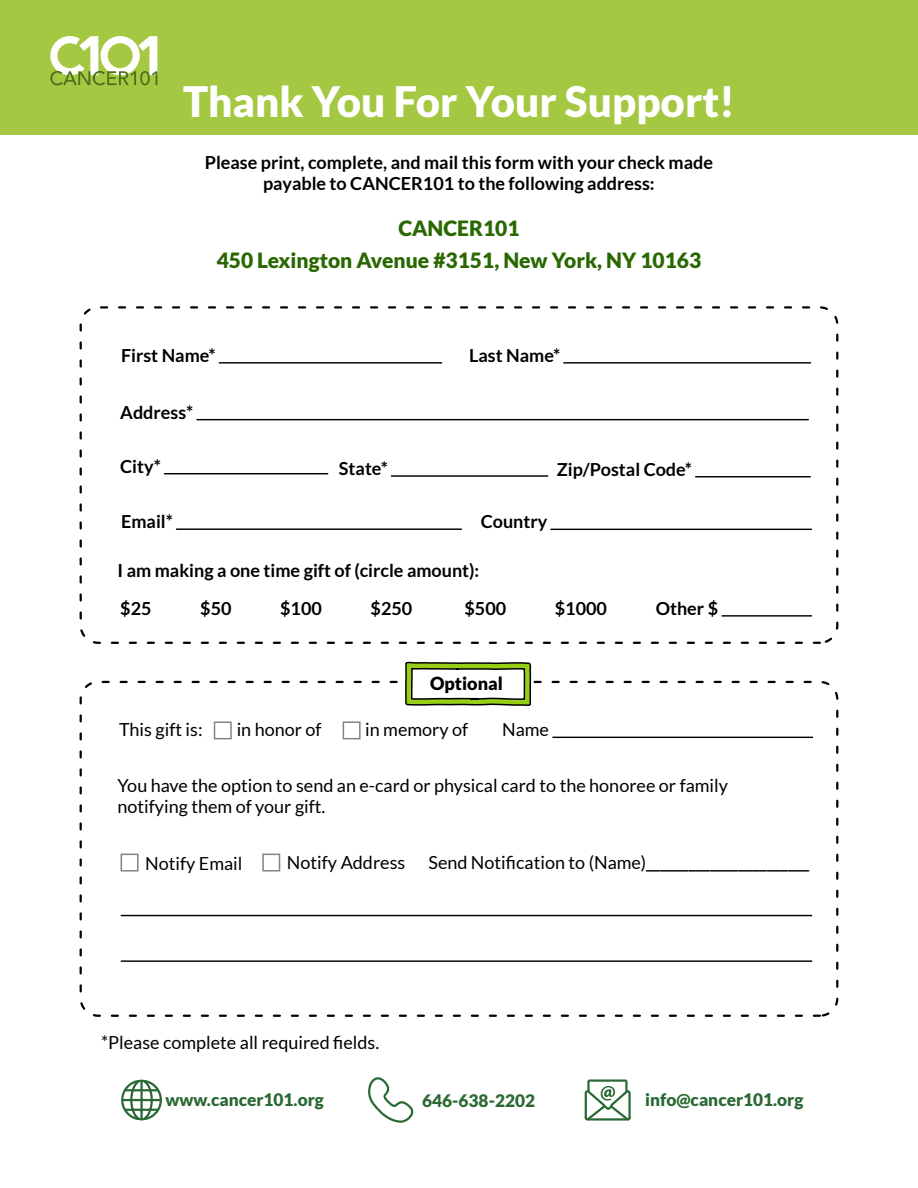
<style>
.page{position:relative;width:918px;height:1188px;background:#fff}
.page>*{position:absolute;margin:0;border:0;box-sizing:border-box;transform-origin:0 0}
.t1{font:900 42px "Lato";color:#fff}
.t2{font:900 21px/31.5px "Lato";color:#296800;text-align:center}
.t3{font:700 18px/21.6px "Lato";color:#000;text-align:center}
.t4{font:18px/21.6px "Lato";color:#000}
.t5{font:900 18px "Lato";color:#000}
.t6{font:900 17.25px "Lato";color:#2b6934}
.s1{font-weight:700}
</style>
<div class="page">
<div style="left:80px;top:306px;width:758px;height:338px;border:2px dashed #000;border-radius:17px"></div>
<div style="left:80px;top:681px;width:758px;height:336px;border:2px dashed #000;border-radius:17px"></div>
<hr style="left:564px;top:362px;width:247px;height:2px;background:#000">
<hr style="left:391px;top:475px;width:157px;height:2px;background:#000">
<hr style="left:197px;top:419px;width:611px;height:1px;background:#000">
<hr style="left:696px;top:476px;width:114px;height:1px;background:#000">
<hr style="left:219px;top:362px;width:223px;height:2px;background:#000">
<hr style="left:164px;top:473px;width:164px;height:1px;background:#000">
<hr style="left:177px;top:528px;width:284px;height:2px;background:#000">
<hr style="left:551px;top:529px;width:260px;height:1px;background:#000">
<div style="left:214px;top:721px;width:18px;height:18px;background:#fff;border:2px solid #828383"></div>
<div style="left:343px;top:721px;width:18px;height:18px;background:#fff;border:2px solid #828383"></div>
<div style="left:121px;top:854px;width:18px;height:18px;background:#fff;border:2px solid #828383"></div>
<div style="left:262px;top:854px;width:18px;height:18px;background:#fff;border:2px solid #828383"></div>
<hr style="left:552px;top:737px;width:261px;height:1px;background:#000">
<hr style="left:121px;top:915px;width:691px;height:1px;background:#000">
<hr style="left:121px;top:960px;width:691px;height:2px;background:#000">
<div style="left:0;top:0;width:918px;height:135px;background:#a5c842"></div>
<svg style="left:50px;top:36px;width:107px;height:49px"></svg>
<hr style="left:722px;top:615px;width:90px;height:2px;background:#000">
<svg style="left:404px;top:661px;width:128px;height:45px"></svg>
<svg style="left:368px;top:1077px;width:46px;height:46px"></svg>
<svg style="left:584px;top:1079px;width:47px;height:42px"></svg>
<svg style="left:121px;top:1079px;width:41px;height:42px"></svg>
<h1 class="t1" style="left:183px;top:77px;width:553px">Thank You For Your Support!</h1>
<p class="t3" style="left:205px;top:151px;width:510px">Please print, complete, and mail this form with your check made payable to CANCER101 to the following address:</p>
<p class="t2" style="left:217px;top:212px;width:486px">CANCER101<br>450 Lexington Avenue #3151, New York, NY 10163</p>
<p class="t3" style="left:121px;top:344px;width:96px">First Name*</p>
<p class="t3" style="left:120px;top:401px;width:75px">Address*</p>
<p class="t3" style="left:469px;top:344px;width:93px">Last Name*</p>
<p class="t3" style="left:120px;top:455px;width:42px">City*</p>
<p class="t3" style="left:121px;top:511px;width:53px">Email*</p>
<p class="t3" style="left:481px;top:511px;width:68px">Country</p>
<p class="t3" style="left:339px;top:457px;width:50px">State*</p>
<p class="t3" style="left:557px;top:458px;width:137px">Zip/Postal Code*</p>
<p class="t3" style="left:118px;top:560px;width:363px">I am making a one time gift of (circle amount):</p>
<p class="t3" style="left:120px;top:597px;width:33px">$25</p>
<p class="t3" style="left:200px;top:597px;width:33px">$50</p>
<p class="t3" style="left:280px;top:597px;width:43px">$100</p>
<p class="t3" style="left:371px;top:597px;width:43px">$250</p>
<p class="t3" style="left:464px;top:597px;width:43px">$500</p>
<p class="t3" style="left:555px;top:597px;width:54px">$1000</p>
<p class="t3" style="left:656px;top:597px;width:64px">Other $</p>
<p class="t5" style="left:430px;top:673px;width:74px">Optional</p>
<p class="t4" style="left:119px;top:719px;width:85px">This gift is:</p>
<p class="t4" style="left:237px;top:719px;width:86px">in honor of</p>
<p class="t4" style="left:502px;top:719px;width:48px">Name</p>
<p class="t4" style="left:365px;top:719px;width:105px">in memory of</p>
<p class="t4" style="left:117px;top:774px;width:612px">You have the option to send an e-card or physical card to the honoree or family notifying them of your gift.</p>
<p class="t4" style="left:428px;top:851px;width:382px">Send Notification to (Name)<span class="s1">_______________________</span></p>
<p class="t4" style="left:145px;top:852px;width:99px">Notify Email</p>
<p class="t4" style="left:287px;top:852px;width:120px">Notify Address</p>
<p class="t4" style="left:101px;top:1031px;width:280px">*Please complete all required fields.</p>
<p class="t6" style="left:166px;top:1090px;width:160px">www.cancer101.org</p>
<p class="t6" style="left:422px;top:1090px;width:114px">646-638-2202</p>
<p class="t6" style="left:645px;top:1090px;width:160px">info@cancer101.org</p>
</div>
